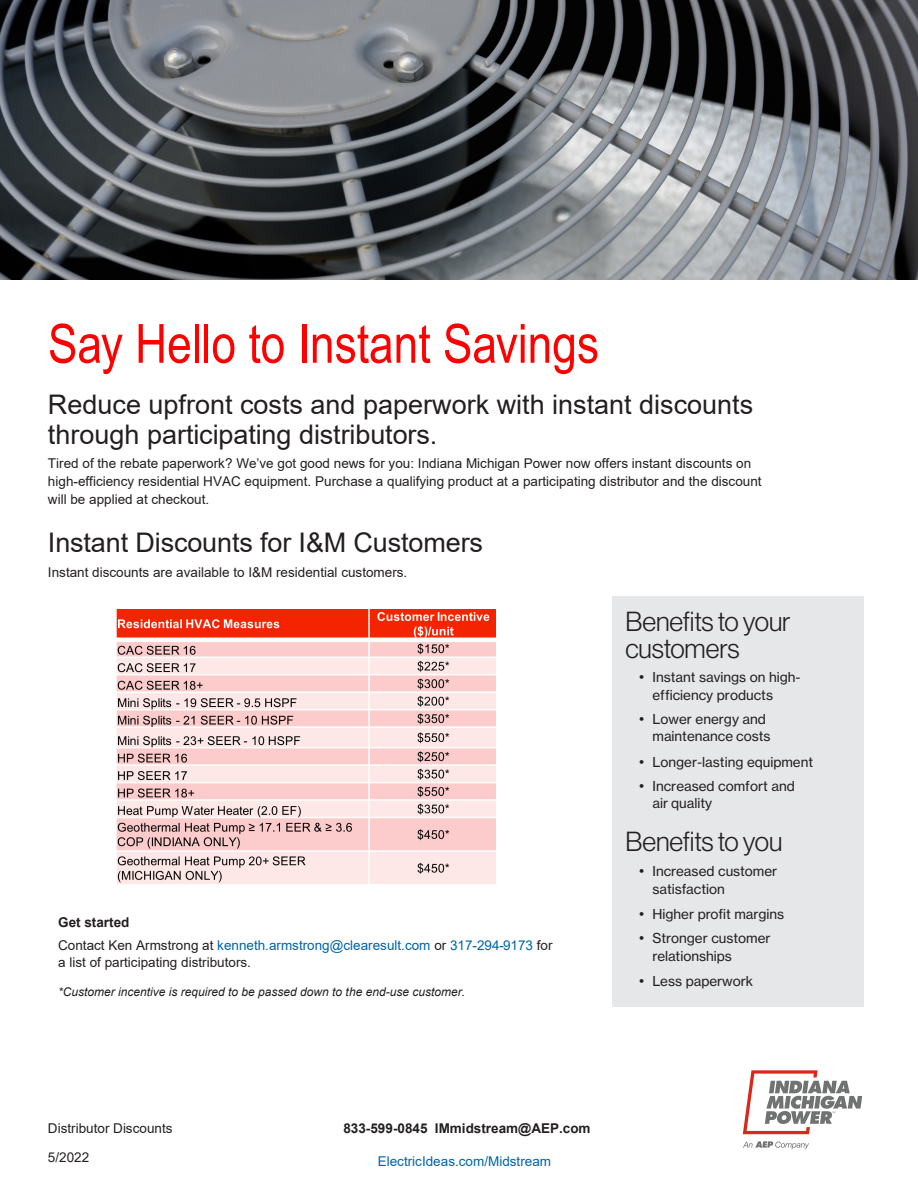
<style>
.page{position:relative;width:918px;height:1188px;background:#fff}
.page>*{position:absolute;margin:0;border:0;box-sizing:border-box;transform-origin:0 0}
.t1{font:54px "Arial Narrow";color:#f00}
.t2{font:27px/30px "Arial";color:#231f20}
.t3{font:27px/27px "N Haas Grotesk DS Pro 45 Lt";letter-spacing:-.005em;color:#231f20}
.t4{font:13.5px/18px "Arial";color:#231f20}
.t5{font:13.5px/18px "N Haas Grotesk TX Pro 55 Rg";color:#231f20}
.t6{font:13.5px/23.2px "Arial";color:#0063a6}
.t7{font:700 13.5px "Arial";color:#231f20}
.t8{font:13.5px "Arial";color:#0064a8}
.t9{font:italic 12px "Arial";color:#231f20}
.s1{font-style:inherit}
.s2{font-weight:700;color:#231f20}
.s3{color:#231f20}
.s4{color:#0064a8}
.s5{font-size:15px}
</style>
<div class="page">
<div style="left:612px;top:596px;width:252px;height:411px;background:#e6e7e9"></div>
<img style="left:0;top:0;width:918px;height:280px">
<img style="left:742px;top:1071px;width:121px;height:79px">
<img style="left:116px;top:609px;width:379px;height:275px">
<h1 class="t1" style="left:48px;top:304px;width:553px">Say Hello to Instant Savings</h1>
<h2 class="t2" style="left:48px;top:389px;width:707px">Reduce upfront costs and paperwork with instant discounts through participating distributors.</h2>
<p class="t4" style="left:48px;top:454px;width:715px">Tired of the rebate paperwork? We’ve got good news for you: Indiana Michigan Power now offers instant discounts on high-efficiency residential HVAC equipment. Purchase a qualifying product at a participating distributor and the discount will be applied at checkout.</p>
<h2 class="t2" style="left:48px;top:528px;width:437px">Instant Discounts for I<span class="s1">&amp;M</span> Customers</h2>
<p class="t4" style="left:48px;top:563px;width:361px">Instant discounts are available to I&amp;M residential customers.</p>
<p class="t6" style="left:58px;top:910px;width:496px"><span class="s2">Get started<br></span><span class="s3">Contact Ken Armstrong at</span> kenneth.armstrong@clearesult.com <span class="s3">or</span> 317-294-<span class="s4">9173</span> <span class="s3">for</span></p>
<p class="t4" style="left:58px;top:953px;width:194px">a list of participating distributors.</p>
<p class="t9" style="left:58px;top:984px;width:408px">*Customer incentive is required to be passed down to the end-use customer.</p>
<h2 class="t3" style="left:626px;top:608px;width:167px">Benefits to your customers</h2>
<p class="t5" style="left:652px;top:668px;width:150px;text-indent:-14px"><span class="s5">•</span> Instant savings on high&shy;efficiency products</p>
<p class="t5" style="left:652px;top:711px;width:120px;line-height:17px;text-indent:-14px"><span class="s5">•</span> Lower energy and maintenance costs</p>
<p class="t5" style="left:639px;top:753px;width:176px"><span class="s5">•</span> Longer-lasting equipment</p>
<p class="t5" style="left:652px;top:777px;width:144px;line-height:17px;text-indent:-14px"><span class="s5">•</span> Increased comfort and air quality</p>
<h2 class="t3" style="left:626px;top:828px;width:158px">Benefits to you</h2>
<p class="t5" style="left:652px;top:862px;width:126px;text-indent:-14px"><span class="s5">•</span> Increased customer satisfaction</p>
<p class="t5" style="left:639px;top:905px;width:147px"><span class="s5">•</span> Higher profit margins</p>
<p class="t5" style="left:652px;top:929px;width:120px;text-indent:-14px"><span class="s5">•</span> Stronger customer relationships</p>
<p class="t5" style="left:639px;top:972px;width:116px"><span class="s5">•</span> Less paperwork</p>
<p class="t4" style="left:48px;top:1114px;width:126px;line-height:28.3px">Distributor Discounts<br><span class="s1">5</span>/2022</p>
<p class="t7" style="left:343px;top:1119px;width:249px">833-599-0845 IMmidstream@AEP.com</p>
<p class="t8" style="left:378px;top:1152px;width:175px">ElectricIdeas.com/Midstream</p>
</div>
